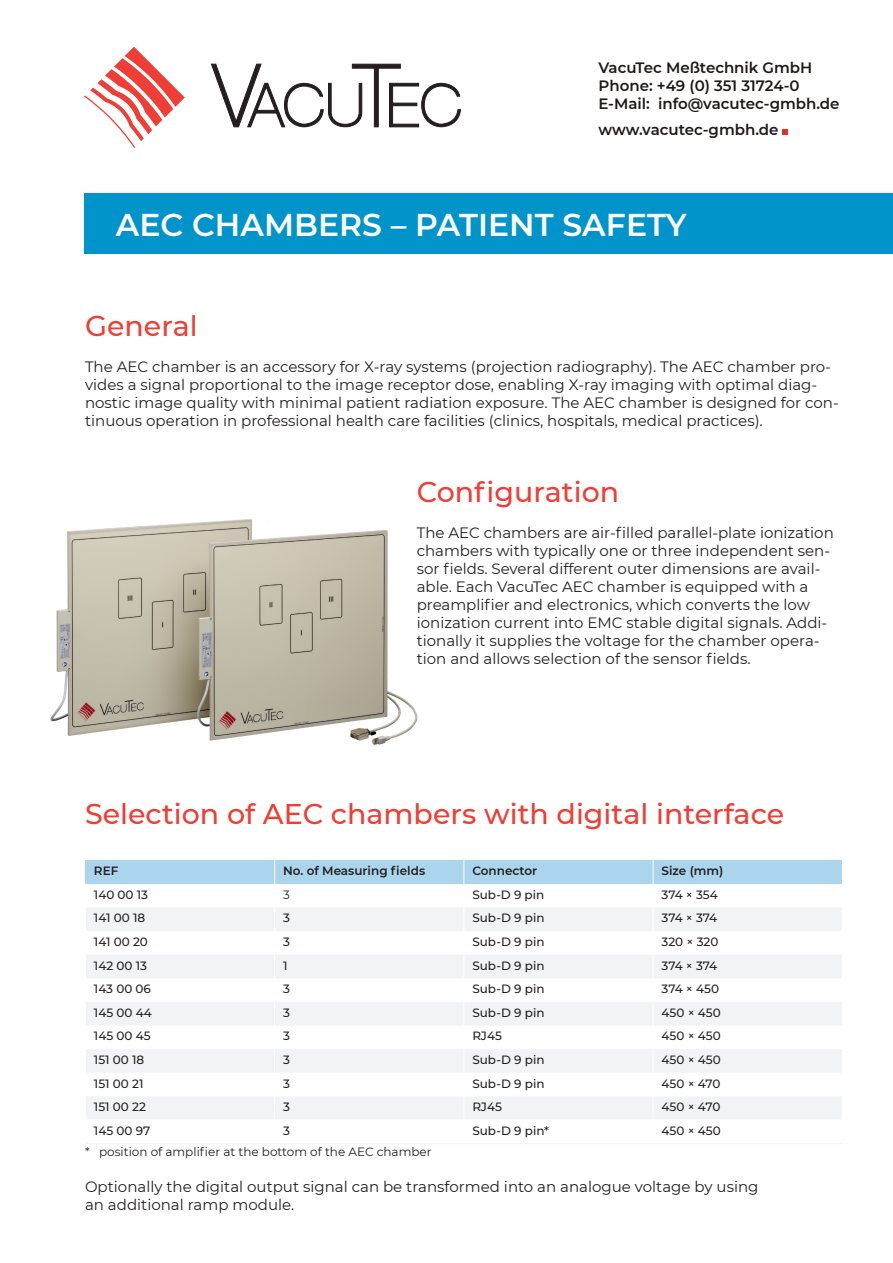
<style>
.page{position:relative;width:893px;height:1263px;background:#fff}
.page>*{position:absolute;margin:0;border:0;box-sizing:border-box;transform-origin:0 0}
.t1{font:600 31.5px "Montserrat";color:#fff}
.t2{font:500 28.5px "Montserrat";color:#ee3e35}
.t3{font:15px/18px "Montserrat";color:#231f20}
.t4{font:600 15px/18px "Montserrat";color:#1d1a18}
.t5{font:500 12px "Montserrat";color:#231f20}
.t6{font:12px "Montserrat";color:#231f20}
.t7{font:600 12px "Montserrat";color:#231f20}
</style>
<div class="page">
<img style="left:50px;top:519px;width:368px;height:226px">
<svg style="left:211px;top:63px;width:250px;height:65px"></svg>
<svg style="left:84px;top:47px;width:101px;height:101px"></svg>
<div style="left:85px;top:860px;width:757px;height:24px;background:#abd5ec"></div>
<svg style="left:86px;top:908px;width:756px;height:211px;fill:#f2f3f4"></svg>
<hr style="left:274px;top:860px;width:1px;height:260px;background:#fff">
<hr style="left:463px;top:860px;width:1px;height:260px;background:#fff">
<hr style="left:653px;top:860px;width:1px;height:283px;background:#fff">
<hr style="left:85px;top:1143px;width:757px;height:1px;background:#f2f3f4">
<div style="left:84px;top:193px;width:809px;height:60px;background:#0094cb"></div>
<svg style="left:782px;top:130px;width:6px;height:5px"></svg>
<p class="t4" style="left:598px;top:59px;width:243px">VacuTec Meßtechnik GmbH<br>Phone: +49 (0) 351 31724-0<br>E-Mail: info@vacutec-gmbh.de</p>
<p class="t4" style="left:598px;top:120px;width:182px">www.vacutec-gmbh.de</p>
<h1 class="t1" style="left:116px;top:206px;width:572px">AEC CHAMBERS – PATIENT SAFETY</h1>
<h2 class="t2" style="left:85px;top:308px;width:114px">General</h2>
<p class="t3" style="left:85px;top:357px;width:755px">The AEC chamber is an accessory for X-ray systems (projection radiography). The AEC chamber pro‐ vides a signal proportional to the image receptor dose, enabling X-ray imaging with optimal diag‐ nostic image quality with minimal patient radiation exposure. The AEC chamber is designed for con‐ tinuous operation in professional health care facilities (clinics, hospitals, medical practices).</p>
<h2 class="t2" style="left:417px;top:474px;width:204px">Configuration</h2>
<p class="t3" style="left:417px;top:523px;width:419px">The AEC chambers are air-filled parallel-plate ionization chambers with typically one or three independent sen‐ sor fields. Several different outer dimensions are avail‐ able. Each VacuTec AEC chamber is equipped with a preamplifier and electronics, which converts the low ionization current into EMC stable digital signals. Addi‐ tionally it supplies the voltage for the chamber opera‐ tion and allows selection of the sensor fields.</p>
<h2 class="t2" style="left:85px;top:796px;width:701px">Selection of AEC chambers with digital interface</h2>
<p class="t7" style="left:94px;top:863px;width:26px">REF</p>
<p class="t7" style="left:283px;top:863px;width:144px">No. of Measuring fields</p>
<p class="t7" style="left:472px;top:863px;width:66px">Connector</p>
<p class="t7" style="left:662px;top:863px;width:63px">Size (mm)</p>
<p class="t5" style="left:94px;top:887px;width:56px">140 00 13</p>
<p class="t6" style="left:283px;top:887px;width:8px">3</p>
<p class="t5" style="left:472px;top:887px;width:73px">Sub-D 9 pin</p>
<p class="t5" style="left:662px;top:887px;width:58px">374 × 354</p>
<p class="t5" style="left:94px;top:911px;width:53px">141 00 18</p>
<p class="t5" style="left:283px;top:911px;width:8px">3</p>
<p class="t5" style="left:472px;top:911px;width:74px">Sub-D 9 pin</p>
<p class="t5" style="left:662px;top:911px;width:57px">374 × 374</p>
<p class="t5" style="left:94px;top:934px;width:55px">141 00 20</p>
<p class="t5" style="left:283px;top:934px;width:8px">3</p>
<p class="t5" style="left:472px;top:934px;width:74px">Sub-D 9 pin</p>
<p class="t5" style="left:662px;top:934px;width:58px">320 × 320</p>
<p class="t5" style="left:94px;top:958px;width:55px">142 00 13</p>
<p class="t5" style="left:283px;top:958px;width:6px">1</p>
<p class="t5" style="left:472px;top:958px;width:74px">Sub-D 9 pin</p>
<p class="t5" style="left:662px;top:958px;width:57px">374 × 374</p>
<p class="t5" style="left:94px;top:981px;width:59px">143 00 06</p>
<p class="t5" style="left:283px;top:981px;width:8px">3</p>
<p class="t5" style="left:472px;top:981px;width:74px">Sub-D 9 pin</p>
<p class="t5" style="left:662px;top:981px;width:59px">374 × 450</p>
<p class="t5" style="left:94px;top:1005px;width:59px">145 00 44</p>
<p class="t5" style="left:283px;top:1005px;width:8px">3</p>
<p class="t5" style="left:472px;top:1005px;width:74px">Sub-D 9 pin</p>
<p class="t5" style="left:662px;top:1005px;width:61px">450 × 450</p>
<p class="t5" style="left:94px;top:1029px;width:58px">145 00 45</p>
<p class="t5" style="left:283px;top:1029px;width:8px">3</p>
<p class="t5" style="left:472px;top:1029px;width:31px">RJ45</p>
<p class="t5" style="left:662px;top:1029px;width:61px">450 × 450</p>
<p class="t5" style="left:94px;top:1052px;width:52px">151 00 18</p>
<p class="t5" style="left:283px;top:1052px;width:8px">3</p>
<p class="t5" style="left:472px;top:1052px;width:74px">Sub-D 9 pin</p>
<p class="t5" style="left:662px;top:1052px;width:61px">450 × 450</p>
<p class="t5" style="left:94px;top:1076px;width:51px">151 00 21</p>
<p class="t5" style="left:283px;top:1076px;width:8px">3</p>
<p class="t5" style="left:472px;top:1076px;width:74px">Sub-D 9 pin</p>
<p class="t5" style="left:662px;top:1076px;width:60px">450 × 470</p>
<p class="t5" style="left:94px;top:1100px;width:54px">151 00 22</p>
<p class="t5" style="left:283px;top:1100px;width:8px">3</p>
<p class="t5" style="left:472px;top:1100px;width:31px">RJ45</p>
<p class="t5" style="left:662px;top:1100px;width:60px">450 × 470</p>
<p class="t5" style="left:94px;top:1123px;width:58px">145 00 97</p>
<p class="t5" style="left:283px;top:1123px;width:8px">3</p>
<p class="t5" style="left:472px;top:1123px;width:78px">Sub-D 9 pin*</p>
<p class="t5" style="left:662px;top:1123px;width:61px">450 × 450</p>
<p class="t6" style="left:85px;top:1144px;width:348px">* position of amplifier at the bottom of the AEC chamber</p>
<p class="t3" style="left:85px;top:1177px;width:675px">Optionally the digital output signal can be transformed into an analogue voltage by using an additional ramp module.</p>
</div>
